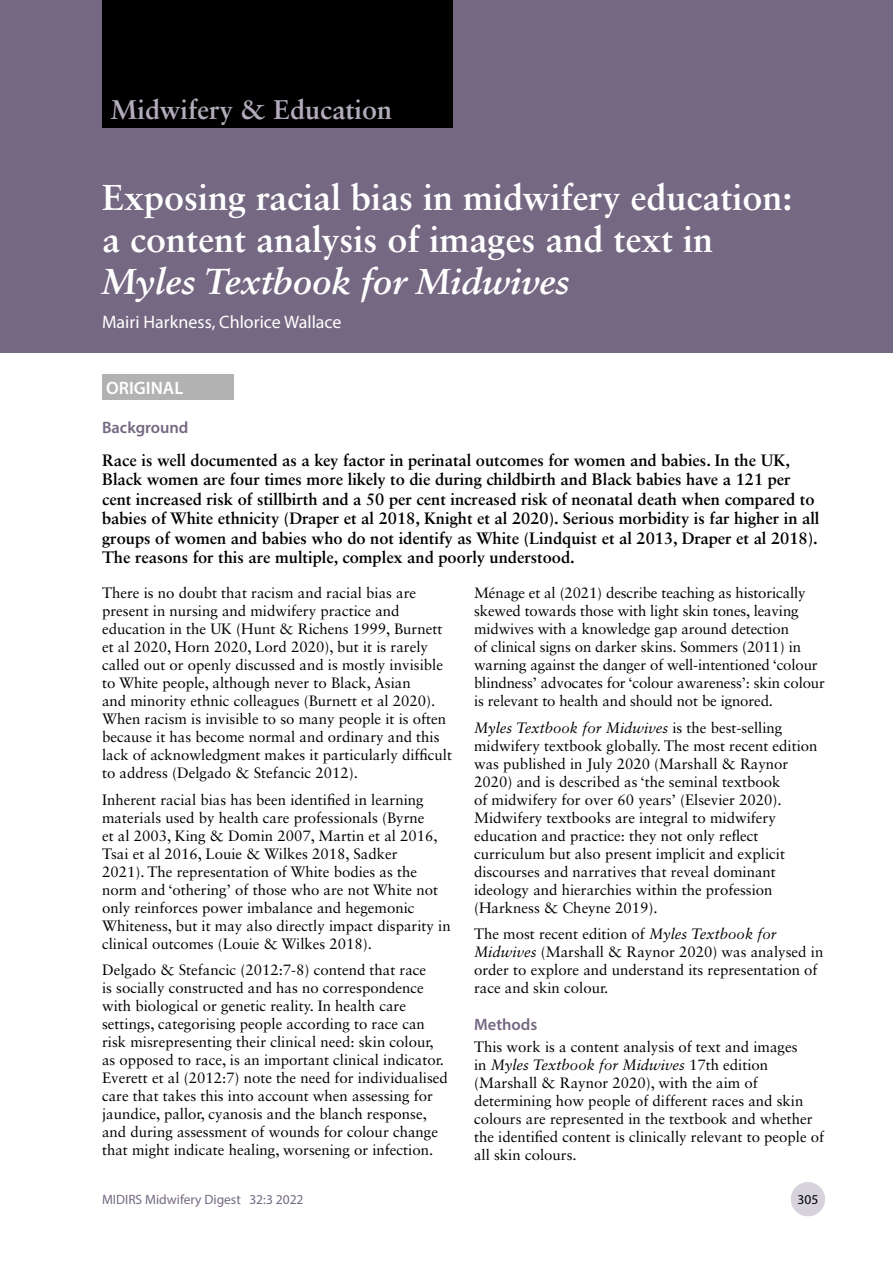
<style>
.page{position:relative;width:893px;height:1263px;background:#fff}
.page>*{position:absolute;margin:0;border:0;box-sizing:border-box;transform-origin:0 0}
.t1{font:700 36px/42px "Sabon LT Std";color:#fff}
.t2{font:italic 700 36px "Sabon LT Std";color:#fff}
.t3{font:700 27px "Sabon LT Std";color:#b3acbc}
.t4{font:18px "Myriad Pro";color:#fff}
.t5{font:600 18px "Myriad Pro";color:#fff}
.t6{font:700 16.5px/19.5px "Sabon LT Std";color:#000}
.t7{font:600 16.5px "Myriad Pro";color:#746882}
.t8{font:15px/18px "Sabon LT Std";color:#000}
.t9{font:13.5px "Myriad Pro";color:#746882}
.t10{font:13.5px "Myriad Pro";color:#000}
.s1{font-style:italic}
</style>
<div class="page">
<div style="left:0;top:0;width:893px;height:353px;background:#746882"></div>
<div style="left:102px;top:0;width:351px;height:128px;background:#000"></div>
<div style="left:102px;top:374px;width:132px;height:26px;background:#b3b2b2"></div>
<div style="left:791px;top:1182px;width:34px;height:34px;background:#d7d3dd;border-radius:50%"></div>
<h2 class="t3" style="left:111px;top:93px;width:283px">Midwifery &amp; Education</h2>
<h1 class="t1" style="left:102px;top:176px;width:692px">Exposing racial bias in midwifery education: a content analysis of images and text in</h1>
<h1 class="t2" style="left:102px;top:260px;width:469px">Myles Textbook for Midwives</h1>
<p class="t4" style="left:102px;top:311px;width:241px">Mairi Harkness, Chlorice Wallace</p>
<p class="t5" style="left:106px;top:376px;width:78px">ORIGINAL</p>
<p class="t7" style="left:102px;top:417px;width:88px">Background</p>
<p class="t6" style="left:102px;top:450px;width:719px">Race is well documented as a key factor in perinatal outcomes for women and babies. In the UK, Black women are four times more likely to die during childbirth and Black babies have a 121 per cent increased risk of stillbirth and a 50 per cent increased risk of neonatal death when compared to babies of White ethnicity (Draper et al 2018, Knight et al 2020). Serious morbidity is far higher in all groups of women and babies who do not identify as White (Lindquist et al 2013, Draper et al 2018).<br>The reasons for this are multiple, complex and poorly understood.</p>
<p class="t8" style="left:102px;top:584px;width:352px">There is no doubt that racism and racial bias are present in nursing and midwifery practice and education in the UK (Hunt &amp; Richens 1999, Burnett et al 2020, Horn 2020, Lord 2020), but it is rarely called out or openly discussed and is mostly invisible to White people, although never to Black, Asian<br>and minority ethnic colleagues (Burnett et al 2020).<br>When racism is invisible to so many people it is often because it has become normal and ordinary and this lack of acknowledgment makes it particularly difficult to address (Delgado &amp; Stefancic 2012).</p>
<p class="t8" style="left:102px;top:790px;width:350px">Inherent racial bias has been identified in learning materials used by health care professionals (Byrne<br>et al 2003, King &amp; Domin 2007, Martin et al 2016, Tsai et al 2016, Louie &amp; Wilkes 2018, Sadker<br>2021). The representation of White bodies as the norm and ‘othering’ of those who are not White not only reinforces power imbalance and hegemonic Whiteness, but it may also directly impact disparity in clinical outcomes (Louie &amp; Wilkes 2018).</p>
<p class="t8" style="left:102px;top:961px;width:347px">Delgado &amp; Stefancic (2012:7-8) contend that race<br>is socially constructed and has no correspondence with biological or genetic reality. In health care settings, categorising people according to race can risk misrepresenting their clinical need: skin colour, as opposed to race, is an important clinical indicator.<br>Everett et al (2012:7) note the need for individualised care that takes this into account when assessing for jaundice, pallor, cyanosis and the blanch response, and during assessment of wounds for colour change that might indicate healing, worsening or infection.</p>
<p class="t8" style="left:474px;top:584px;width:352px">Ménage et al (2021) describe teaching as historically skewed towards those with light skin tones, leaving midwives with a knowledge gap around detection<br>of clinical signs on darker skins. Sommers (2011) in warning against the danger of well-intentioned ‘colour blindness’ advocates for ‘colour awareness’: skin colour is relevant to health and should not be ignored.</p>
<p class="t8" style="left:474px;top:718px;width:345px"><span class="s1">Myles Textbook for Midwives</span> is the best-selling midwifery textbook globally. The most recent edition was published in July 2020 (Marshall &amp; Raynor 2020) and is described as ‘the seminal textbook<br>of midwifery for over 60 years’ (Elsevier 2020).<br>Midwifery textbooks are integral to midwifery education and practice: they not only reflect curriculum but also present implicit and explicit discourses and narratives that reveal dominant ideology and hierarchies within the profession (Harkness &amp; Cheyne 2019).</p>
<p class="t8" style="left:474px;top:925px;width:351px">The most recent edition of <span class="s1">Myles Textbook for Midwives</span> (Marshall &amp; Raynor 2020) was analysed in order to explore and understand its representation of race and skin colour.</p>
<p class="t7" style="left:474px;top:1014px;width:65px">Methods</p>
<p class="t8" style="left:474px;top:1037px;width:352px">This work is a content analysis of text and images<br>in <span class="s1">Myles Textbook for Midwives</span> 17th edition (Marshall &amp; Raynor 2020), with the aim of determining how people of different races and skin colours are represented in the textbook and whether the identified content is clinically relevant to people of all skin colours.</p>
<p class="t9" style="left:102px;top:1191px;width:203px">MIDIRS Midwifery Digest 32:3 2022</p>
<p class="t10" style="left:797px;top:1191px;width:22px">305</p>
</div>
